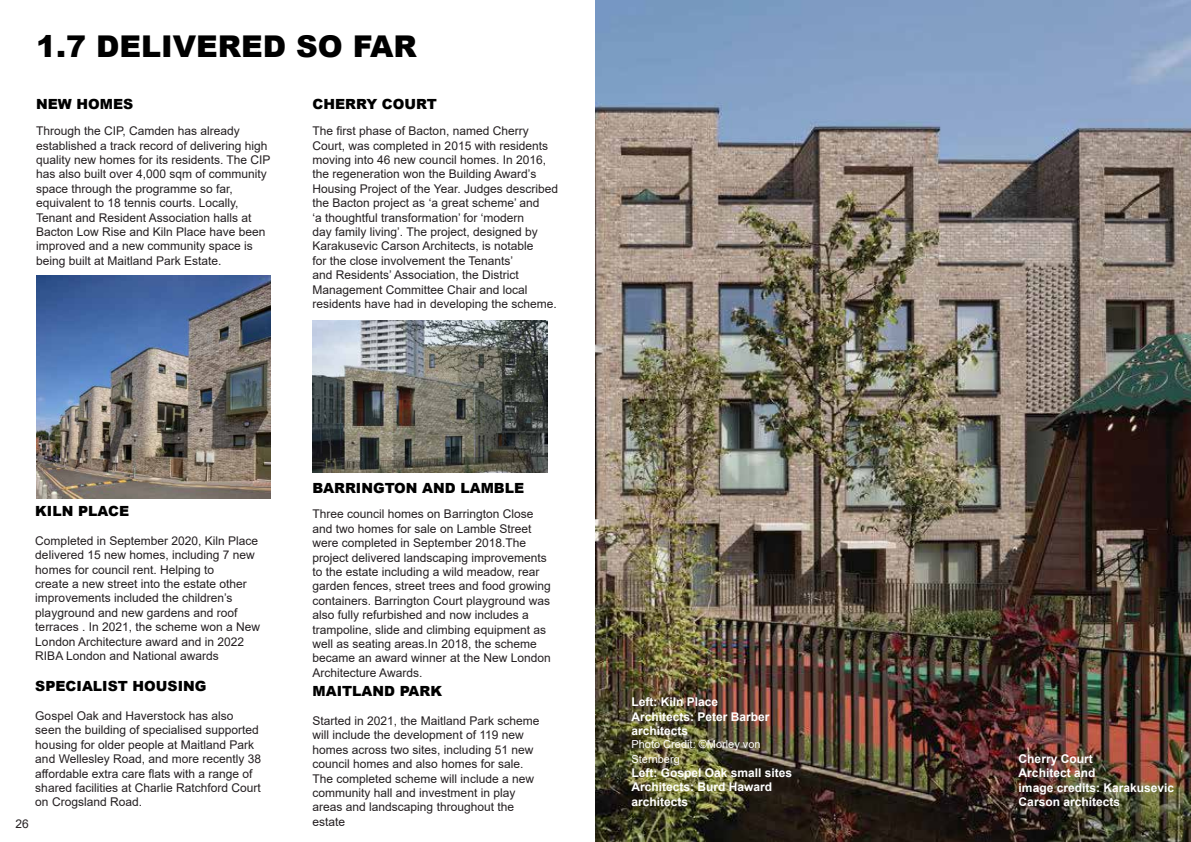
<style>
.page{position:relative;width:1191px;height:842px;background:#fff}
.page>*{position:absolute;margin:0;border:0;box-sizing:border-box;transform-origin:0 0}
.t1{font:900 30px "Arial";color:#000}
.t2{font:900 14px "Arial";color:#000}
.t3{font:12px/14.4px "Arial";color:#241f21}
.t4{font:700 12px/14.4px "Arial";color:#fff}
.t5{font:11px/14.4px "Arial";color:#fff}
</style>
<div class="page">
<img style="left:36px;top:275px;width:235px;height:224px">
<img style="left:312px;top:320px;width:235px;height:153px">
<img style="left:595px;top:0;width:596px;height:842px">
<h1 class="t1" style="left:36px;top:25px;width:382px">1.7 DELIVERED SO FAR</h1>
<p class="t2" style="left:36px;top:94px;width:99px">NEW HOMES</p>
<p class="t3" style="left:36px;top:124px;width:236px">Through the CIP, Camden has already established a track record of delivering high quality new homes for its residents. The CIP has also built over 4,000 sqm of community space through the programme so far, equivalent to 18 tennis courts. Locally, Tenant and Resident Association halls at Bacton Low Rise and Kiln Place have been improved and a new community space is being built at Maitland Park Estate.</p>
<p class="t2" style="left:312px;top:94px;width:126px">CHERRY COURT</p>
<p class="t3" style="left:312px;top:124px;width:247px">The first phase of Bacton, named Cherry Court, was completed in 2015 with residents moving into 46 new council homes. In 2016, the regeneration won the Building Award’s Housing Project of the Year. Judges described the Bacton project as ‘a great scheme’ and<br>‘a thoughtful transformation’ for ‘modern<br>day family living’. The project, designed by Karakusevic Carson Architects, is notable<br>for the close involvement the Tenants’<br>and Residents’ Association, the District Management Committee Chair and local residents have had in developing the scheme.</p>
<p class="t2" style="left:35px;top:501px;width:95px">KILN PLACE</p>
<p class="t3" style="left:35px;top:533px;width:226px">Completed in September 2020, Kiln Place delivered 15 new homes, including 7 new homes for council rent. Helping to<br>create a new street into the estate other improvements included the children’s playground and new gardens and roof terraces . In 2021, the scheme won a New London Architecture award and in 2022<br>RIBA London and National awards</p>
<p class="t2" style="left:35px;top:676px;width:173px">SPECIALIST HOUSING</p>
<p class="t3" style="left:35px;top:708px;width:227px">Gospel Oak and Haverstock has also seen the building of specialised supported housing for older people at Maitland Park and Wellesley Road, and more recently 38 affordable extra care flats with a range of shared facilities at Charlie Ratchford Court on Crogsland Road.</p>
<p class="t3" style="left:16px;top:816px;width:15px">26</p>
<p class="t2" style="left:312px;top:477px;width:213px">BARRINGTON AND LAMBLE</p>
<p class="t3" style="left:312px;top:507px;width:240px">Three council homes on Barrington Close and two homes for sale on Lamble Street were completed in September 2018.The project delivered landscaping improvements to the estate including a wild meadow, rear garden fences, street trees and food growing containers. Barrington Court playground was also fully refurbished and now includes a trampoline, slide and climbing equipment as well as seating areas.In 2018, the scheme became an award winner at the New London Architecture Awards.</p>
<p class="t2" style="left:312px;top:681px;width:131px">MAITLAND PARK</p>
<p class="t3" style="left:312px;top:713px;width:228px">Started in 2021, the Maitland Park scheme will include the development of 119 new homes across two sites, including 51 new council homes and also homes for sale.<br>The completed scheme will include a new community hall and investment in play areas and landscaping throughout the estate</p>
<p class="t4" style="left:631px;top:695px;width:140px">Left: Kiln Place<br>Architects: Peter Barber architects</p>
<p class="t5" style="left:631px;top:737px;width:131px">Photo Credit: ©Morley von<br>Sternberg</p>
<p class="t4" style="left:631px;top:766px;width:162px">Left: Gospel Oak small sites<br>Architects: Burd Haward architects</p>
<p class="t4" style="left:1018px;top:751px;width:157px">Cherry Court<br>Architect and<br>image credits: Karakusevic<br>Carson architects</p>
</div>
